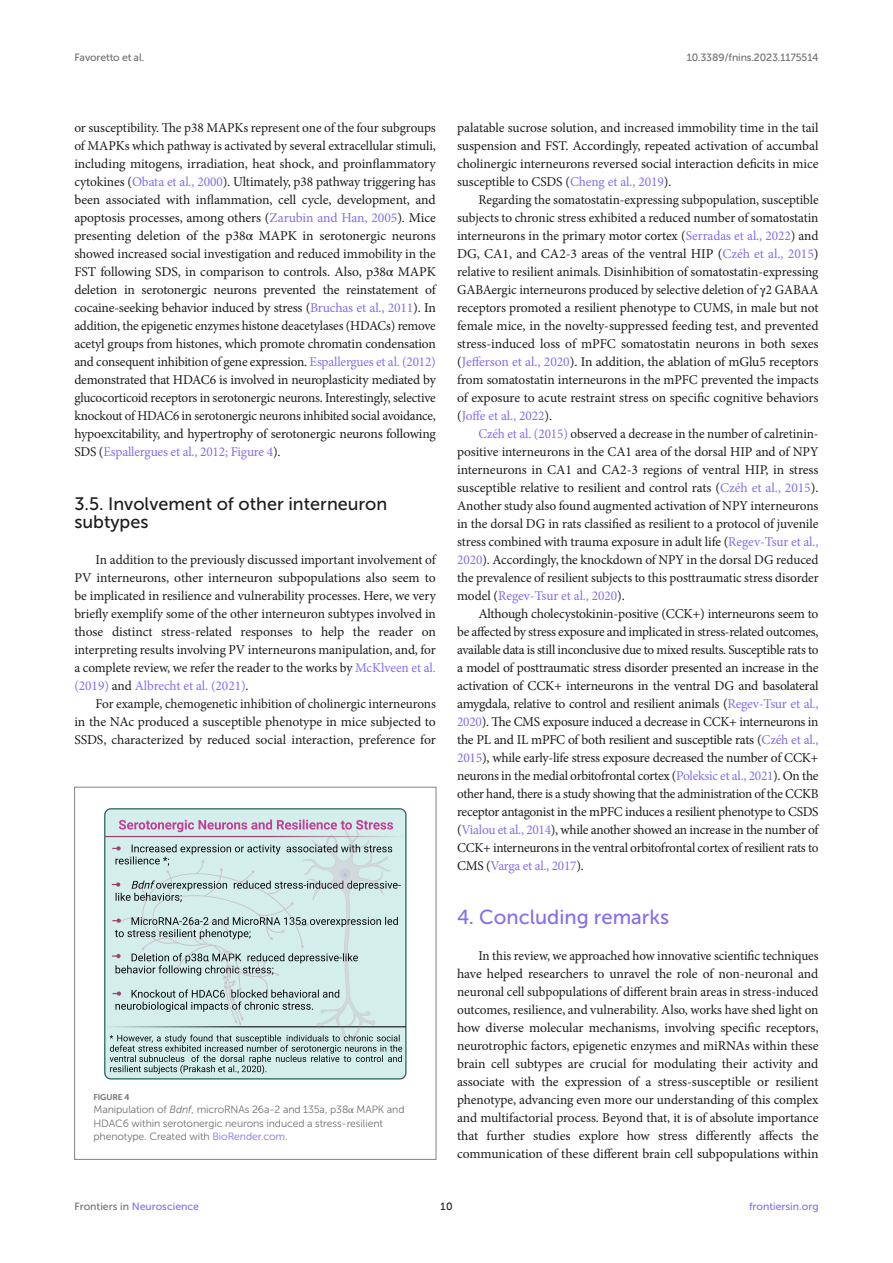
<style>
.page{position:relative;width:893px;height:1263px;background:#fff}
.page>*{position:absolute;margin:0;border:0;box-sizing:border-box;transform-origin:0 0}
.HEAD_1{font:20.25px "Museo Sans 500";color:#856df0}
.HEAD_2{font:18px/18px "Museo Sans 500";color:#1b1c1b}
.TEXT{font:13.5px/18px "Minion Pro";letter-spacing:-.01em;color:#1b1c1b;text-align:justify}
.TEXT_FLUSH{font:13.5px/18px "Minion Pro";letter-spacing:-.005em;color:#1b1c1b;text-align:justify}
.FIG_LEG{font:10.5px/13.5px "Museo Sans 300";letter-spacing:-.01em;color:#706f70}
.t1{font:10.5px "Museo Sans 500";letter-spacing:-.015em;color:#706f70}
.t2{font:10.5px "Museo Sans 500";color:#856df0}
.t3{font:10.5px "Museo Sans 500";color:#1b1c1b}
.FIG_HD{font:8.25px "Museo Sans 700";letter-spacing:-.01em;color:#706f70}
.s1{color:#856df0}
.s2{font-family:"STIX General"}
.s3{font-style:italic}
.s4{color:#706f70}
</style>
<div class="page">
<img style="left:104px;top:808px;width:303px;height:272px">
<div style="left:74px;top:787px;width:362px;height:372px;border:1px solid #808285"></div>
<p class="t1" style="left:74px;top:51px;width:71px">Favoretto et al.</p>
<p class="t1" style="left:687px;top:51px;width:133px">10.3389/fnins.2023.1175514</p>
<p class="TEXT" style="left:74px;top:119px;width:363px">or susceptibility. The p38 MAPKs represent one of the four subgroups of MAPKs which pathway is activated by several extracellular stimuli, including mitogens, irradiation, heat shock, and proinflammatory cytokines (<span class="s1">Obata et al., 2000</span>). Ultimately, p38 pathway triggering has been associated with inflammation, cell cycle, development, and apoptosis processes, among others (<span class="s1">Zarubin and Han, 2005</span>). Mice presenting deletion of the p38<span class="s2">α</span> MAPK in serotonergic neurons showed increased social investigation and reduced immobility in the FST following SDS, in comparison to controls. Also, p38<span class="s2">α</span> MAPK deletion in serotonergic neurons prevented the reinstatement of cocaine-seeking behavior induced by stress (<span class="s1">Bruchas et al., 2011</span>). In addition, the epigenetic enzymes histone deacetylases (HDACs) remove acetyl groups from histones, which promote chromatin condensation and consequent inhibition of gene expression. <span class="s1">Espallergues et al. (2012) </span>demonstrated that HDAC6 is involved in neuroplasticity mediated by glucocorticoid receptors in serotonergic neurons. Interestingly, selective knockout of HDAC6 in serotonergic neurons inhibited social avoidance, hypoexcitability, and hypertrophy of serotonergic neurons following SDS (<span class="s1">Espallergues et al., 2012; Figure 4</span>).</p>
<p class="HEAD_2" style="left:74px;top:495px;width:314px">3.5. Involvement of other interneuron subtypes</p>
<p class="TEXT_FLUSH" style="left:74px;top:551px;width:363px;text-indent:21px">In addition to the previously discussed important involvement of PV interneurons, other interneuron subpopulations also seem to be implicated in resilience and vulnerability processes. Here, we very briefly exemplify some of the other interneuron subtypes involved in those distinct stress-related responses to help the reader on interpreting results involving PV interneurons manipulation, and, for a complete review, we refer the reader to the works by <span class="s1">McKlveen et al. (2019)</span> and <span class="s1">Albrecht et al. (2021)</span>.</p>
<p class="TEXT" style="left:74px;top:695px;width:363px;text-indent:21px">For example, chemogenetic inhibition of cholinergic interneurons in the NAc produced a susceptible phenotype in mice subjected to SSDS, characterized by reduced social interaction, preference for</p>
<p class="FIG_HD" style="left:94px;top:1092px;width:37px">FIGURE 4</p>
<p class="FIG_LEG" style="left:94px;top:1103px;width:313px">Manipulation of <span class="s3">Bdnf</span>, microRNAs 26a-2 and 135a, p38<span class="s2">α</span> MAPK and<br>HDAC6 within serotonergic neurons induced a stress-resilient phenotype. Created with <span class="s1">BioRender.com</span>.</p>
<p class="TEXT" style="left:457px;top:119px;width:363px">palatable sucrose solution, and increased immobility time in the tail suspension and FST. Accordingly, repeated activation of accumbal cholinergic interneurons reversed social interaction deficits in mice susceptible to CSDS (<span class="s1">Cheng et al., 2019</span>).</p>
<p class="TEXT" style="left:457px;top:191px;width:363px;text-indent:21px">Regarding the somatostatin-expressing subpopulation, susceptible subjects to chronic stress exhibited a reduced number of somatostatin interneurons in the primary motor cortex (<span class="s1">Serradas et al., 2022</span>) and DG, CA1, and CA2-3 areas of the ventral HIP (<span class="s1">Czéh et al., 2015</span>) relative to resilient animals. Disinhibition of somatostatin-expressing GABAergic interneurons produced by selective deletion of <span class="s2">γ</span>2 GABAA receptors promoted a resilient phenotype to CUMS, in male but not female mice, in the novelty-suppressed feeding test, and prevented stress-induced loss of mPFC somatostatin neurons in both sexes (<span class="s1">Jefferson et al., 2020</span>). In addition, the ablation of mGlu5 receptors from somatostatin interneurons in the mPFC prevented the impacts of exposure to acute restraint stress on specific cognitive behaviors (<span class="s1">Joffe et al., 2022</span>).</p>
<p class="TEXT" style="left:457px;top:425px;width:363px;text-indent:21px"><span class="s1">Czéh et al. (2015)</span> observed a decrease in the number of calretinin&shy;positive interneurons in the CA1 area of the dorsal HIP and of NPY interneurons in CA1 and CA2-3 regions of ventral HIP, in stress susceptible relative to resilient and control rats (<span class="s1">Czéh et al., 2015</span>).<br>Another study also found augmented activation of NPY interneurons in the dorsal DG in rats classified as resilient to a protocol of juvenile stress combined with trauma exposure in adult life (<span class="s1">Regev-Tsur et al., 2020</span>). Accordingly, the knockdown of NPY in the dorsal DG reduced the prevalence of resilient subjects to this posttraumatic stress disorder model (<span class="s1">Regev-Tsur et al., 2020</span>).</p>
<p class="TEXT" style="left:457px;top:605px;width:363px;text-indent:21px">Although cholecystokinin-positive (CCK+) interneurons seem to be affected by stress exposure and implicated in stress-related outcomes, available data is still inconclusive due to mixed results. Susceptible rats to a model of posttraumatic stress disorder presented an increase in the activation of CCK+ interneurons in the ventral DG and basolateral amygdala, relative to control and resilient animals (<span class="s1">Regev-Tsur et al., 2020</span>). The CMS exposure induced a decrease in CCK+ interneurons in the PL and IL mPFC of both resilient and susceptible rats (<span class="s1">Czéh et al., 2015</span>), while early-life stress exposure decreased the number of CCK+ neurons in the medial orbitofrontal cortex (<span class="s1">Poleksic et al., 2021</span>). On the other hand, there is a study showing that the administration of the CCKB receptor antagonist in the mPFC induces a resilient phenotype to CSDS (<span class="s1">Vialou et al., 2014</span>), while another showed an increase in the number of CCK+ interneurons in the ventral orbitofrontal cortex of resilient rats to CMS (<span class="s1">Varga et al., 2017</span>).</p>
<p class="HEAD_1" style="left:457px;top:906px;width:214px">4. Concluding remarks</p>
<p class="TEXT_FLUSH" style="left:457px;top:947px;width:363px;text-indent:21px">In this review, we approached how innovative scientific techniques have helped researchers to unravel the role of non-neuronal and neuronal cell subpopulations of different brain areas in stress-induced outcomes, resilience, and vulnerability. Also, works have shed light on how diverse molecular mechanisms, involving specific receptors, neurotrophic factors, epigenetic enzymes and miRNAs within these brain cell subtypes are crucial for modulating their activity and associate with the expression of a stress-susceptible or resilient phenotype, advancing even more our understanding of this complex and multifactorial process. Beyond that, it is of absolute importance that further studies explore how stress differently affects the communication of these different brain cell subpopulations within</p>
<p class="t2" style="left:74px;top:1200px;width:126px"><span class="s4">Frontiers in</span> Neuroscience</p>
<p class="t3" style="left:440px;top:1200px;width:14px">10</p>
<p class="t2" style="left:749px;top:1200px;width:71px">frontiersin.org</p>
</div>
